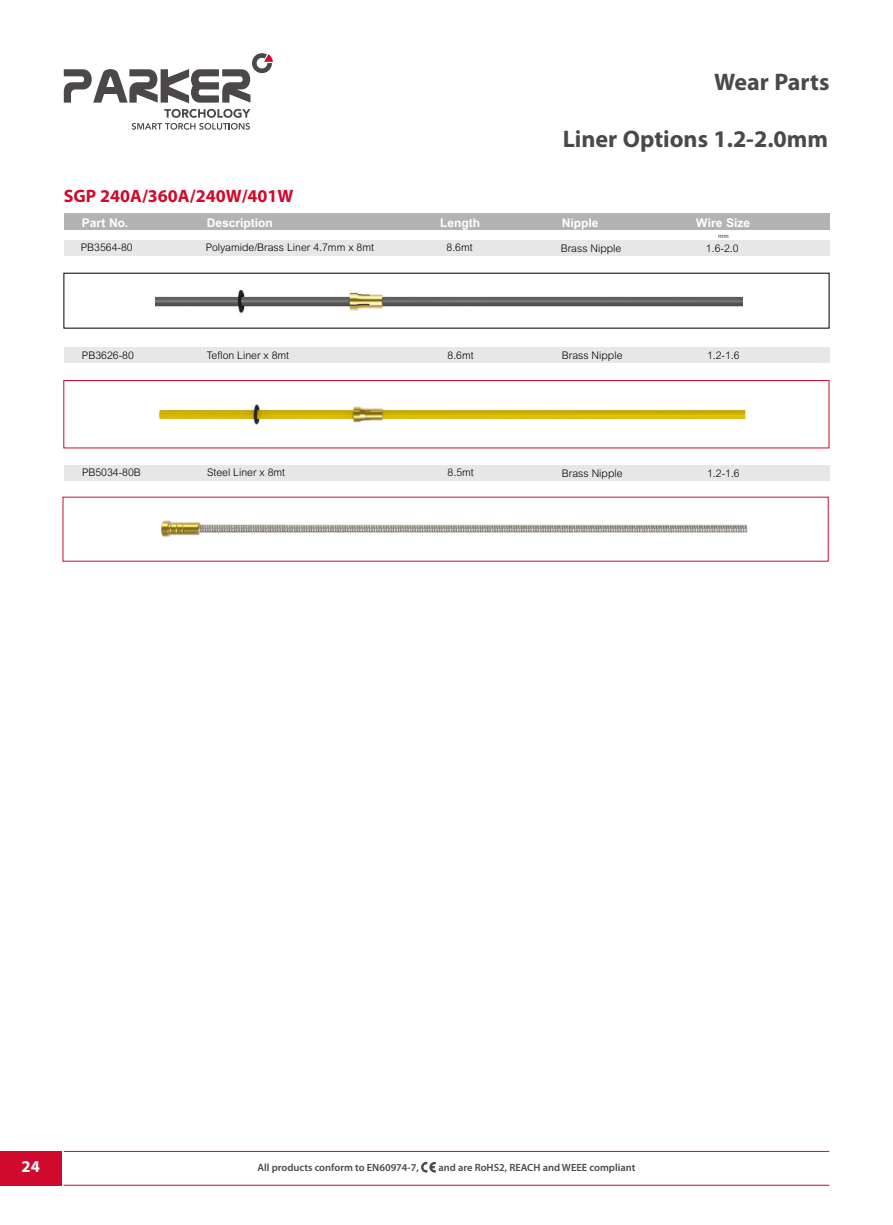
<style>
.page{position:relative;width:893px;height:1225px;background:#fff}
.page>*{position:absolute;margin:0;border:0;box-sizing:border-box;transform-origin:0 0}
.t1{font:700 24px "Myriad Pro";color:#4c4848}
.t2{font:700 18px "Myriad Pro";color:#d00a2c}
.t3{font:700 16.5px "Myriad Pro";color:#fff}
.t4{font:12px "Arial Bold PL";color:#fff}
.t5{font:10.5px "Arial Light PL";color:#000}
.t6{font:600 10.5px "Myriad Pro";color:#4c4848}
.t7{font:6px "Arial Bold PL";color:#767575}
</style>
<div class="page">
<svg style="left:64px;top:53px;width:209px;height:50px"></svg>
<div style="left:100px;top:87px;width:19px;height:6px;background:#4c4848"></div>
<svg style="left:132px;top:109px;width:118px;height:21px"></svg>
<div style="left:0;top:1151px;width:61px;height:34px;background:#d00a2c"></div>
<hr style="left:64px;top:1184px;width:765px;height:1px;background:#d00a2c">
<hr style="left:64px;top:1151px;width:765px;height:1px;background:#d00a2c">
<svg style="left:421px;top:1162px;width:15px;height:10px"></svg>
<div style="left:64px;top:213px;width:765px;height:17px;background:#b3b3b4"></div>
<div style="left:64px;top:465px;width:765px;height:15px;background:#e7e7e8"></div>
<img style="left:161px;top:520px;width:587px;height:17px">
<div style="left:64px;top:347px;width:765px;height:16px;background:#e7e7e8"></div>
<img style="left:159px;top:404px;width:587px;height:21px">
<div style="left:64px;top:380px;width:765px;height:68px;border:1px solid #d00a2c"></div>
<div style="left:64px;top:240px;width:765px;height:15px;background:#e7e7e8"></div>
<img style="left:156px;top:289px;width:587px;height:24px">
<h1 class="t1" style="left:714px;top:67px;width:117px">Wear Parts</h1>
<h1 class="t1" style="left:563px;top:123px;width:267px">Liner Options 1.2-2.0mm</h1>
<h2 class="t2" style="left:64px;top:185px;width:231px">SGP 240A/360A/240W/401W</h2>
<p class="t4" style="left:82px;top:215px;width:48px">Part No.</p>
<p class="t4" style="left:207px;top:215px;width:68px">Description</p>
<p class="t4" style="left:440px;top:215px;width:41px">Length</p>
<p class="t4" style="left:562px;top:215px;width:38px">Nipple</p>
<p class="t4" style="left:696px;top:215px;width:55px">Wire Size</p>
<p class="t7" style="left:718px;top:232px;width:12px">mm</p>
<p class="t5" style="left:81px;top:242px;width:53px">PB3564-80</p>
<p class="t5" style="left:206px;top:242px;width:170px">Polyamide/Brass Liner 4.7mm x 8mt</p>
<p class="t5" style="left:446px;top:242px;width:28px">8.6mt</p>
<p class="t5" style="left:561px;top:242px;width:62px">Brass Nipple</p>
<p class="t5" style="left:706px;top:242px;width:34px">1.6-2.0</p>
<p class="t5" style="left:82px;top:349px;width:53px">PB3626-80</p>
<p class="t5" style="left:207px;top:349px;width:84px">Teflon Liner x 8mt</p>
<p class="t5" style="left:448px;top:349px;width:28px">8.6mt</p>
<p class="t5" style="left:562px;top:350px;width:62px">Brass Nipple</p>
<p class="t5" style="left:707px;top:350px;width:34px">1.2-1.6</p>
<p class="t5" style="left:82px;top:466px;width:60px">PB5034-80B</p>
<p class="t5" style="left:207px;top:466px;width:80px">Steel Liner x 8mt</p>
<p class="t5" style="left:448px;top:466px;width:28px">8.5mt</p>
<p class="t5" style="left:562px;top:467px;width:62px">Brass Nipple</p>
<p class="t5" style="left:707px;top:467px;width:34px">1.2-1.6</p>
<h3 class="t3" style="left:22px;top:1155px;width:20px">24</h3>
<p class="t6" style="left:258px;top:1160px;width:163px">All products conform to EN60974-7,</p>
<p class="t6" style="left:439px;top:1160px;width:198px">and are RoHS2, REACH and WEEE compliant</p>
</div>
